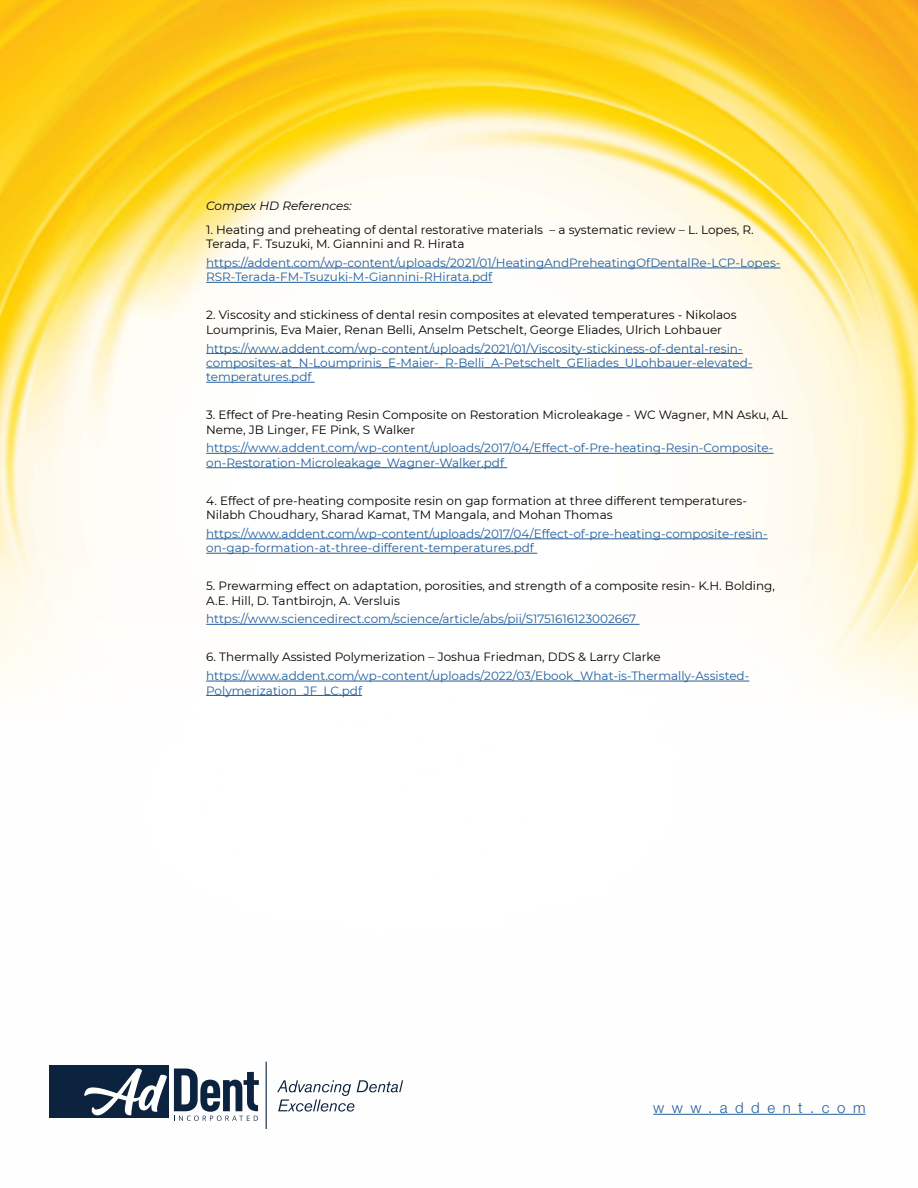
<style>
.page{position:relative;width:918px;height:1188px;background:#fff}
.page>*{position:absolute;margin:0;border:0;box-sizing:border-box;transform-origin:0 0}
.t1{font:300 15px "Helvetica Neue LT Std";letter-spacing:.5em;color:#215e9e}
.t2{font:12px/14.4px "Montserrat";color:#215e9e}
.t3{font:12px/14.4px "Montserrat";color:#000}
.t4{font:italic 12px "Montserrat";color:#000}
</style>
<div class="page">
<img style="left:0;top:0;width:918px;height:1129px">
<svg style="left:277px;top:1080px;width:126px;height:32px"></svg>
<div style="left:50px;top:1065px;width:119px;height:53px;background:#0c233f"></div>
<hr style="left:266px;top:1062px;width:1px;height:67px;background:#0c233f">
<svg style="left:84px;top:1068px;width:83px;height:48px"></svg>
<svg style="left:174px;top:1069px;width:85px;height:52px"></svg>
<hr style="left:653px;top:1114px;width:212px;height:1px;background:#215e9e">
<hr style="left:206px;top:268px;width:574px;height:1px;background:#215e9e">
<hr style="left:206px;top:282px;width:286px;height:1px;background:#215e9e">
<hr style="left:206px;top:353px;width:537px;height:1px;background:#215e9e">
<hr style="left:206px;top:368px;width:546px;height:1px;background:#215e9e">
<hr style="left:206px;top:382px;width:109px;height:1px;background:#215e9e">
<hr style="left:206px;top:453px;width:568px;height:1px;background:#215e9e">
<hr style="left:206px;top:467px;width:301px;height:1px;background:#215e9e">
<hr style="left:206px;top:539px;width:562px;height:1px;background:#215e9e">
<hr style="left:206px;top:553px;width:331px;height:1px;background:#215e9e">
<hr style="left:206px;top:624px;width:434px;height:1px;background:#215e9e">
<hr style="left:206px;top:681px;width:543px;height:1px;background:#215e9e">
<hr style="left:206px;top:695px;width:156px;height:1px;background:#215e9e">
<p class="t4" style="left:206px;top:198px;width:147px">Compex HD References:</p>
<p class="t3" style="left:206px;top:222px;width:549px">1. Heating and preheating of dental restorative materials – a systematic review – L. Lopes, R.<br>Terada, F. Tsuzuki, M. Giannini and R. Hirata</p>
<p class="t2" style="left:206px;top:255px;width:576px">https://addent.com/wp-content/uploads/2021/01/HeatingAndPreheatingOfDentalRe-LCP-Lopes-<br>RSR-Terada-FM-Tsuzuki-M-Giannini-RHirata.pdf</p>
<p class="t3" style="left:206px;top:307px;width:532px">2. Viscosity and stickiness of dental resin composites at elevated temperatures - Nikolaos<br>Loumprinis, Eva Maier, Renan Belli, Anselm Petschelt, George Eliades, Ulrich Lohbauer</p>
<p class="t2" style="left:206px;top:341px;width:548px">https://www.addent.com/wp-content/uploads/2021/01/Viscosity-stickiness-of-dental-resin&shy;composites-at_N-Loumprinis_E-Maier-_R-Belli_A-Petschelt_GEliades_ULohbauer-elevated&shy;temperatures.pdf</p>
<p class="t3" style="left:206px;top:407px;width:583px">3. Effect of Pre-heating Resin Composite on Restoration Microleakage - WC Wagner, MN Asku, AL<br>Neme, JB Linger, FE Pink, S Walker</p>
<p class="t2" style="left:206px;top:441px;width:569px">https://www.addent.com/wp-content/uploads/2017/04/Effect-of-Pre-heating-Resin-Composite&shy;on-Restoration-Microleakage_Wagner-Walker.pdf</p>
<p class="t3" style="left:206px;top:493px;width:542px">4. Effect of pre-heating composite resin on gap formation at three different temperatures-<br>Nilabh Choudhary, Sharad Kamat, TM Mangala, and Mohan Thomas</p>
<p class="t2" style="left:206px;top:526px;width:563px">https://www.addent.com/wp-content/uploads/2017/04/Effect-of-pre-heating-composite-resin&shy;on-gap-formation-at-three-different-temperatures.pdf</p>
<p class="t3" style="left:206px;top:578px;width:570px">5. Prewarming effect on adaptation, porosities, and strength of a composite resin- K.H. Bolding,<br>A.E. Hill, D. Tantbirojn, A. Versluis</p>
<p class="t2" style="left:206px;top:612px;width:432px">https://www.sciencedirect.com/science/article/abs/pii/S1751616123002667</p>
<p class="t3" style="left:206px;top:649px;width:456px">6. Thermally Assisted Polymerization – Joshua Friedman, DDS &amp; Larry Clarke</p>
<p class="t2" style="left:206px;top:668px;width:545px">https://www.addent.com/wp-content/uploads/2022/03/Ebook_What-is-Thermally-Assisted-<br>Polymerization_JF_LC.pdf</p>
<p class="t1" style="left:653px;top:1098px;width:214px">www.addent.com</p>
</div>
